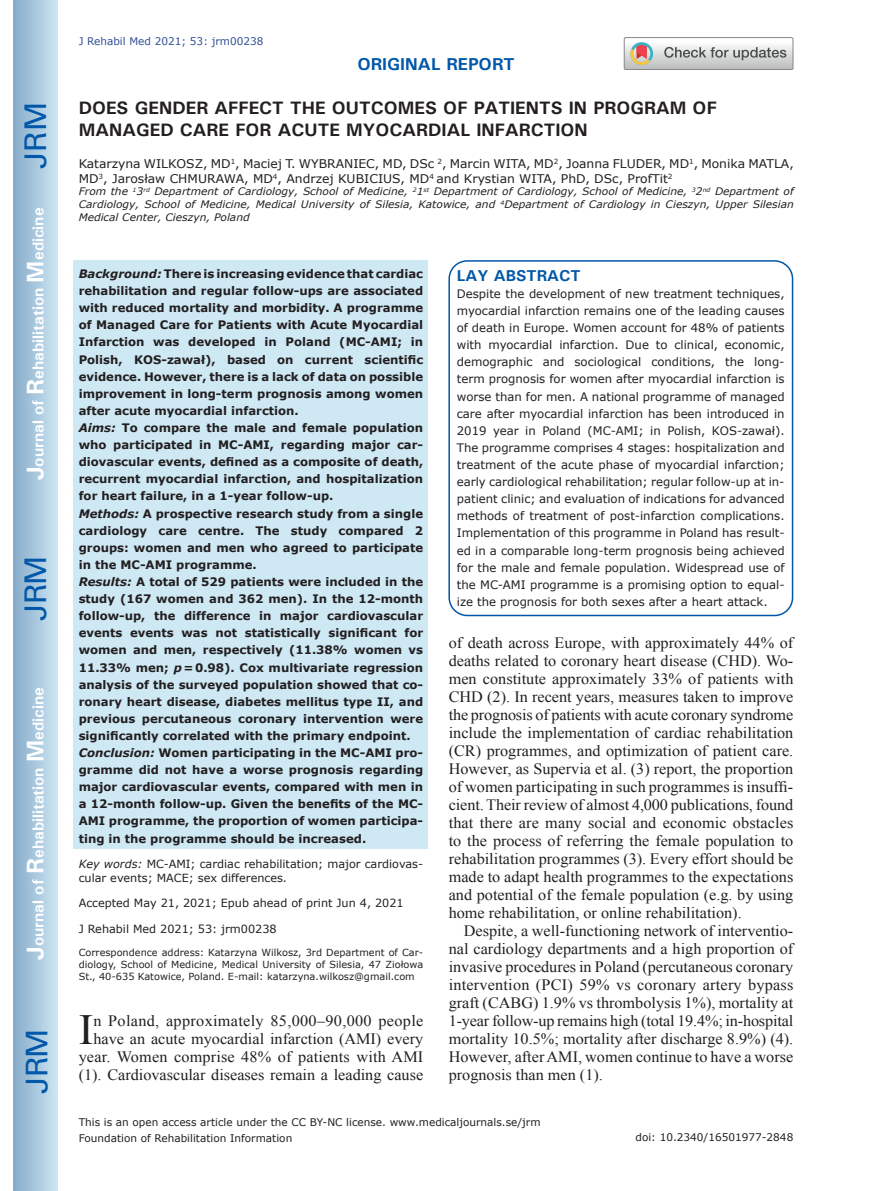
<style>
.page{position:relative;width:872px;height:1191px;background:#fff}
.page>*{position:absolute;margin:0;border:0;box-sizing:border-box;transform-origin:0 0}
.t1{font:42.9px "Times New Roman";color:#231f20}
.t2{font:30px "Univers";letter-spacing:-.03em;color:#0157a8}
.t3{font:700 18px/21.6px "Univers";color:#231f20}
.t4{font:700 17.25px "Univers";color:#0157a8}
.t5{font:15.75px/18px "Times New Roman";color:#231f20;text-align:justify}
.t6{font:700 15.75px "Univers";color:#fff}
.t7{font:700 15.75px "Univers";color:#0157a8}
.t8{font:12px/14.4px "Verdana";color:#231f20}
.t9{font:700 11.7px/17.1px "Verdana";color:#231f20}
.t10{font:11.7px/17.1px "Verdana";color:#231f20}
.t11{font:11.25px/13.5px "Verdana";color:#231f20}
.t12{font:10.5px/15.8px "Verdana";color:#231f20}
.t13{font:10.5px "Verdana";color:#324f95}
.t14{font:italic 10.35px/12.8px "Verdana";color:#231f20;text-align:justify}
.t15{font:9.75px/11.7px "Verdana";color:#231f20;text-align:justify}
.s1{font-size:24px}
.s2{font-style:italic}
</style>
<div class="page">
<div style="left:14px;top:0;width:43px;height:1191px;background:linear-gradient(to right,#88acca,#cbe5f2)"></div>
<div style="left:624px;top:37px;width:169px;height:33px;border:1px solid #888688;border-radius:2px"></div>
<svg style="left:624px;top:38px;width:169px;height:32px"></svg>
<div style="left:74px;top:260px;width:354px;height:588px;background:#cee8f4"></div>
<div style="left:448px;top:260px;width:345px;height:356px;border:2px solid #0157a8;border-radius:18px"></div>
<h2 class="t2" style="left:18px;top:169px;width:68px;rotate:-90deg">JRM</h2>
<h3 class="t6" style="left:28px;top:480px;width:274px;rotate:-90deg"><span class="s1">J</span>ournal of <span class="s1">R</span>ehabilitation <span class="s1">M</span>edicine</h3>
<h2 class="t2" style="left:18px;top:620px;width:67px;rotate:-90deg">JRM</h2>
<h3 class="t6" style="left:28px;top:959px;width:274px;rotate:-90deg"><span class="s1">J</span>ournal of <span class="s1">R</span>ehabilitation <span class="s1">M</span>edicine</h3>
<h2 class="t2" style="left:19px;top:1093px;width:67px;rotate:-90deg">JRM</h2>
<p class="t13" style="left:79px;top:35px;width:186px">J Rehabil Med 2021; 53: jrm00238</p>
<h3 class="t4" style="left:357px;top:53px;width:159px">ORIGINAL REPORT</h3>
<h3 class="t3" style="left:79px;top:97px;width:639px">DOES GENDER AFFECT THE OUTCOMES OF PATIENTS IN PROGRAM OF<br>MANAGED CARE FOR ACUTE MYOCARDIAL INFARCTION</h3>
<p class="t8" style="left:79px;top:157px;width:716px">Katarzyna WILKOSZ, MD<sup>1</sup>, Maciej T. WYBRANIEC, MD, DSc <sup>2</sup>, Marcin WITA, MD<sup>2</sup>, Joanna FLUDER, MD<sup>1</sup>, Monika MATLA,<br>MD<sup>3</sup>, Jarosław CHMURAWA, MD<sup>4</sup>, Andrzej KUBICIUS, MD<sup>4</sup> and Krystian WITA, PhD, DSc, ProfTit<sup>2</sup></p>
<p class="t14" style="left:79px;top:185px;width:716px">From the <sup>1</sup>3<sup>rd</sup> Department of Cardiology, School of Medicine, <sup>2</sup>1<sup>st</sup> Department of Cardiology, School of Medicine, <sup>3</sup>2<sup>nd</sup> Department of Cardiology, School of Medicine, Medical University of Silesia, Katowice, and <sup>4</sup>Department of Cardiology in Cieszyn, Upper Silesian Medical Center, Cieszyn, Poland</p>
<p class="t9" style="left:79px;top:265px;width:346px"><span class="s2">Background:</span> There is increasing evidence that cardiac rehabilitation and regular follow-ups are associated with reduced mortality and morbidity. A programme of Managed Care for Patients with Acute Myocardial Infarction was developed in Poland (MC-AMI; in Polish, KOS-zawał), based on current scientific evidence. However, there is a lack of data on possible improvement in long-term prognosis among women after acute myocardial infarction.<br><span class="s2">Aims:</span> To compare the male and female population who participated in MC-AMI, regarding major car&shy;diovascular events, defined as a composite of death, recurrent myocardial infarction, and hospitalization for heart failure, in a 1-year follow-up.<br><span class="s2">Methods:</span> A prospective research study from a single cardiology care centre. The study compared 2 groups: women and men who agreed to participate in the MC-AMI programme.<br><span class="s2">Results:</span> A total of 529 patients were included in the study (167 women and 362 men). In the 12-month follow-up, the difference in major cardiovascular events events was not statistically significant for women and men, respectively (11.38% women vs 11.33% men; <span class="s2">p</span>=0.98). Cox multivariate regression analysis of the surveyed population showed that co&shy;ronary heart disease, diabetes mellitus type II, and previous percutaneous coronary intervention were significantly correlated with the primary endpoint.<br><span class="s2">Conclusion:</span> Women participating in the MC-AMI pro&shy;gramme did not have a worse prognosis regarding major cardiovascular events, compared with men in a 12-month follow-up. Given the benefits of the MC-AMI programme, the proportion of women participa&shy;ting in the programme should be increased.</p>
<p class="t11" style="left:79px;top:857px;width:346px"><span class="s2">Key words:</span> MC-AMI; cardiac rehabilitation; major cardiovas&shy;cular events; MACE; sex differences.</p>
<p class="t11" style="left:79px;top:896px;width:326px">Accepted May 21, 2021; Epub ahead of print Jun 4, 2021</p>
<p class="t11" style="left:79px;top:922px;width:199px">J Rehabil Med 2021; 53: jrm00238</p>
<p class="t15" style="left:79px;top:947px;width:346px">Correspondence address: Katarzyna Wilkosz, 3rd Department of Car&shy;diology, School of Medicine, Medical University of Silesia, 47 Ziołowa St., 40-635 Katowice, Poland. E-mail: katarzyna.wilkosz@gmail.com</p>
<h1 class="t1" style="left:79px;top:1001px;width:16px">I</h1>
<h3 class="t5" style="left:79px;top:1011px;width:346px;text-align:right">n Poland, approximately 85,000–90,000 people have an acute myocardial infarction (AMI) every year. Women comprise 48% of patients with AMI (1). Cardiovascular diseases remain a leading cause</h3>
<h3 class="t7" style="left:457px;top:265px;width:125px">LAY ABSTRACT</h3>
<p class="t10" style="left:457px;top:285px;width:329px">Despite the development of new treatment techniques, myocardial infarction remains one of the leading causes of death in Europe. Women account for 48% of patients with myocardial infarction. Due to clinical, economic, demographic and sociological conditions, the long&shy;term prognosis for women after myocardial infarction is worse than for men. A national programme of managed care after myocardial infarction has been introduced in 2019 year in Poland (MC-AMI; in Polish, KOS-zawał).<br>The programme comprises 4 stages: hospitalization and treatment of the acute phase of myocardial infarction; early cardiological rehabilitation; regular follow-up at in&shy;patient clinic; and evaluation of indications for advanced methods of treatment of post-infarction complications.<br>Implementation of this programme in Poland has result&shy;ed in a comparable long-term prognosis being achieved for the male and female population. Widespread use of the MC-AMI programme is a promising option to equal&shy;ize the prognosis for both sexes after a heart attack.</p>
<p class="t5" style="left:449px;top:633px;width:346px">of death across Europe, with approximately 44% of deaths related to coronary heart disease (CHD). Wo&shy;men constitute approximately 33% of patients with CHD (2). In recent years, measures taken to improve the prognosis of patients with acute coronary syndrome include the implementation of cardiac rehabilitation (CR) programmes, and optimization of patient care.<br>However, as Supervia et al. (3) report, the proportion of women participating in such programmes is insuffi&shy;cient. Their review of almost 4,000 publications, found that there are many social and economic obstacles to the process of referring the female population to rehabilitation programmes (3). Every effort should be made to adapt health programmes to the expectations and potential of the female population (e.g. by using home rehabilitation, or online rehabilitation).</p>
<p class="t5" style="left:449px;top:921px;width:346px;text-indent:15px">Despite, a well-functioning network of interventio&shy;nal cardiology departments and a high proportion of invasive procedures in Poland (percutaneous coronary intervention (PCI) 59% vs coronary artery bypass graft (CABG) 1.9% vs thrombolysis 1%), mortality at 1-year follow-up remains high (total 19.4%; in-hospital mortality 10.5%; mortality after discharge 8.9%) (4).<br>However, after AMI, women continue to have a worse prognosis than men (1).</p>
<p class="t12" style="left:79px;top:1114px;width:463px">This is an open access article under the CC BY-NC license. www.medicaljournals.se/jrm<br>Foundation of Rehabilitation Information</p>
<p class="t12" style="left:635px;top:1129px;width:159px">doi: 10.2340/16501977-2848</p>
</div>
